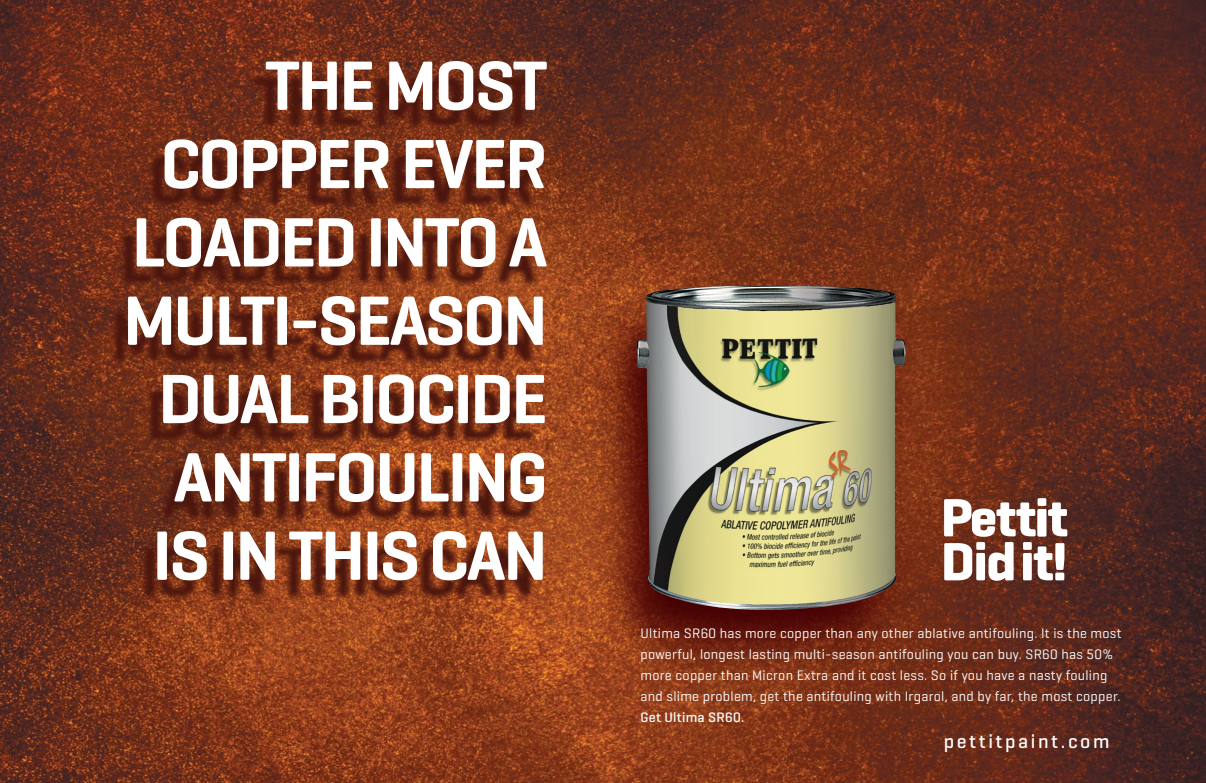
<style>
.page{position:relative;width:1206px;height:783px;background:#fff}
.page>*{position:absolute;margin:0;border:0;box-sizing:border-box;transform-origin:0 0}
.t1{font:600 70.9px/78.3px "Geogrotesque";letter-spacing:-.035em;color:#fff;text-align:right}
.t2{font:500 19.8px "Geogrotesque";letter-spacing:.13em;color:#fff}
.t3{font:14px/21px "Geogrotesque";letter-spacing:.02em;color:#fff}
.t4{font:500 14px "Geogrotesque";letter-spacing:.02em;color:#fff}
</style>
<div class="page">
<img style="left:0;top:0;width:1206px;height:783px">
<svg style="left:944px;top:498px;width:123px;height:83px"></svg>
<svg style="left:579px;top:277px;width:347px;height:405px;background:#843417"></svg>
<img style="left:635px;top:284px;width:273px;height:326px">
<svg style="left:111px;top:72px;width:429px;height:529px;background:#793218"></svg>
<h1 class="t1" style="left:123px;top:46px;width:426px">THE MOST<br>COPPER EVER<br>LOADED INTO A<br>MULTI-SEASON<br>DUAL BIOCIDE<br>ANTIFOULING<br>IS IN THIS CAN</h1>
<p class="t3" style="left:641px;top:622px;width:482px">Ultima SR60 has more copper than any other ablative antifouling. It is the most powerful, longest lasting multi-season antifouling you can buy. SR60 has 50% more copper than Micron Extra and it cost less. So if you have a nasty fouling and slime problem, get the antifouling with Irgarol, and by far, the most copper.</p>
<p class="t4" style="left:641px;top:709px;width:105px">Get Ultima SR60.</p>
<h2 class="t2" style="left:944px;top:729px;width:167px">pettitpaint.com</h2>
</div>
